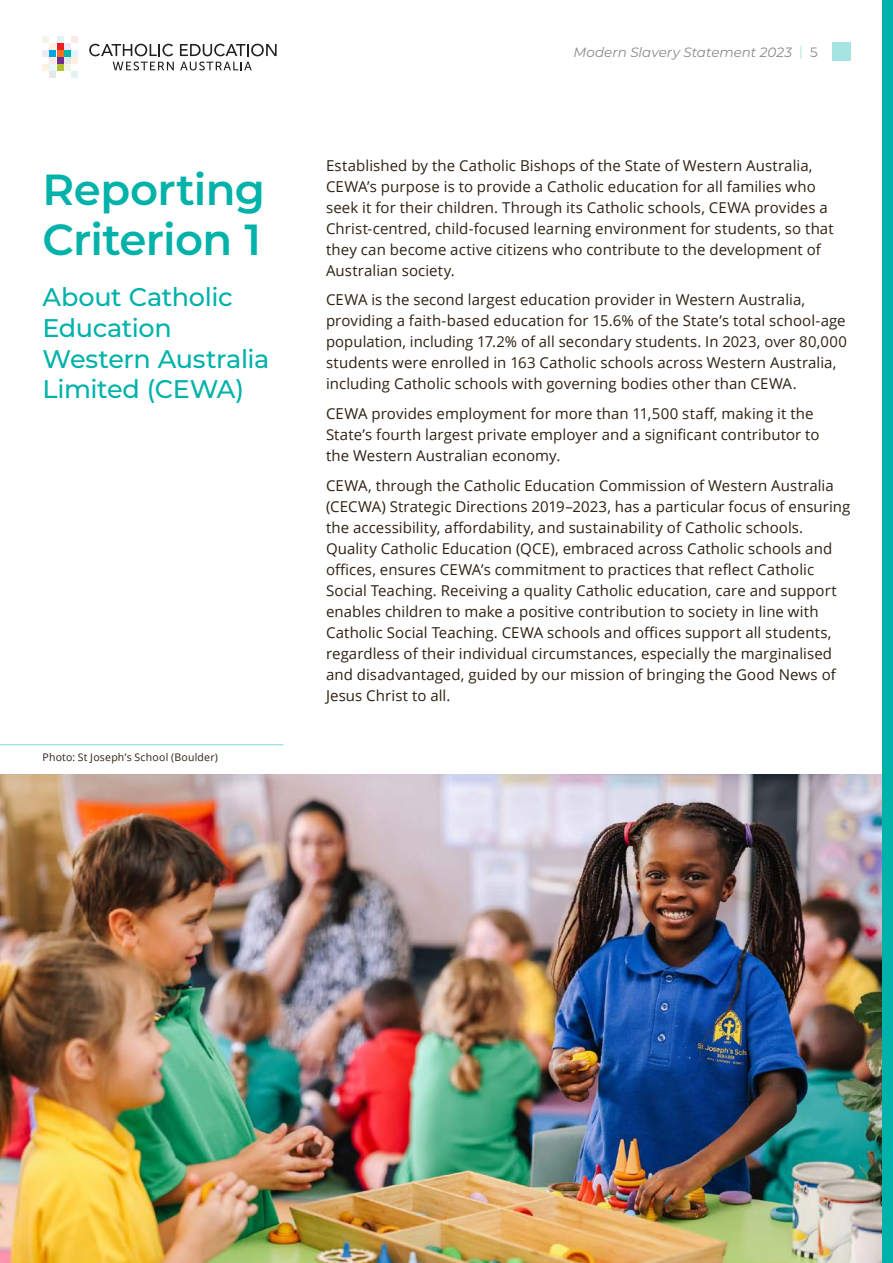
<style>
.page{position:relative;width:893px;height:1263px;background:#fff}
.page>*{position:absolute;margin:0;border:0;box-sizing:border-box;transform-origin:0 0}
.t1{font:600 43.5px/49.5px "Montserrat";letter-spacing:-.015em;color:#00b2a9}
.t2{font:500 25.5px/30.6px "Montserrat";letter-spacing:-.015em;color:#00b2a9}
.t3{font:15px/21px "Open Sans";letter-spacing:.005em;color:#2e2113}
.t4{font:italic 13.5px "Montserrat";color:#8c8986}
.t5{font:10.5px "Open Sans";letter-spacing:.02em;color:#2e2113}
.s1{font-style:normal;color:#a6e4e1}
.s2{font-style:normal}
</style>
<div class="page">
<div style="left:832px;top:43px;width:18px;height:18px;background:#a6e4e1"></div>
<svg style="left:89px;top:44px;width:85px;height:26px"></svg>
<svg style="left:180px;top:44px;width:97px;height:26px"></svg>
<div style="left:57px;top:57px;width:6px;height:7px;background:#6f2c91"></div>
<div style="left:57px;top:50px;width:6px;height:7px;background:#f36f21"></div>
<div style="left:50px;top:50px;width:6px;height:7px;background:#00a5e4"></div>
<div style="left:64px;top:50px;width:7px;height:7px;background:#00b5ad"></div>
<div style="left:50px;top:57px;width:6px;height:7px;background:#fde8e6"></div>
<div style="left:64px;top:57px;width:7px;height:7px;background:#e6e7e8"></div>
<div style="left:64px;top:43px;width:7px;height:6px;background:#f0e8f3"></div>
<div style="left:43px;top:50px;width:6px;height:7px;background:#f0e8f3"></div>
<svg style="left:43px;top:65px;width:20px;height:13px"></svg>
<svg style="left:43px;top:36px;width:20px;height:13px"></svg>
<div style="left:64px;top:65px;width:7px;height:6px;background:#f0f7e8"></div>
<div style="left:72px;top:57px;width:6px;height:7px;background:#fff1e2"></div>
<div style="left:72px;top:50px;width:6px;height:7px;background:#e1f4fd"></div>
<svg style="left:72px;top:72px;width:6px;height:6px"></svg>
<svg style="left:72px;top:36px;width:6px;height:6px"></svg>
<img style="left:0;top:774px;width:882px;height:489px">
<hr style="left:0;top:744px;width:283px;height:1px;background:#80d8d4">
<div style="left:882px;top:0;width:11px;height:1263px;background:#00b2a9"></div>
<h1 class="t1" style="left:43px;top:163px;width:224px">Reporting<br>Criterion 1</h1>
<h2 class="t2" style="left:43px;top:281px;width:229px">About Catholic<br>Education<br>Western Australia<br>Limited (CEWA)</h2>
<p class="t5" style="left:43px;top:750px;width:177px">Photo: St Joseph’s School (Boulder)</p>
<p class="t4" style="left:574px;top:43px;width:246px">Modern Slavery Statement 2023 <span class="s1">|</span> <span class="s2">5</span></p>
<p class="t3" style="left:326px;top:155px;width:509px">Established by the Catholic Bishops of the State of Western Australia, CEWA’s purpose is to provide a Catholic education for all families who seek it for their children. Through its Catholic schools, CEWA provides a Christ-centred, child-focused learning environment for students, so that they can become active citizens who contribute to the development of Australian society.</p>
<p class="t3" style="left:326px;top:289px;width:522px">CEWA is the second largest education provider in Western Australia, providing a faith-based education for 15.6% of the State’s total school-age population, including 17.2% of all secondary students. In 2023, over 80,000 students were enrolled in 163 Catholic schools across Western Australia, including Catholic schools with governing bodies other than CEWA.</p>
<p class="t3" style="left:326px;top:403px;width:495px">CEWA provides employment for more than 11,500 staff, making it the<br>State’s fourth largest private employer and a significant contributor to the Western Australian economy.</p>
<p class="t3" style="left:326px;top:474px;width:526px">CEWA, through the Catholic Education Commission of Western Australia (CECWA) Strategic Directions 2019–2023, has a particular focus of ensuring the accessibility, affordability, and sustainability of Catholic schools.<br>Quality Catholic Education (QCE), embraced across Catholic schools and offices, ensures CEWA’s commitment to practices that reflect Catholic Social Teaching. Receiving a quality Catholic education, care and support enables children to make a positive contribution to society in line with Catholic Social Teaching. CEWA schools and offices support all students, regardless of their individual circumstances, especially the marginalised and disadvantaged, guided by our mission of bringing the Good News of Jesus Christ to all.</p>
</div>
